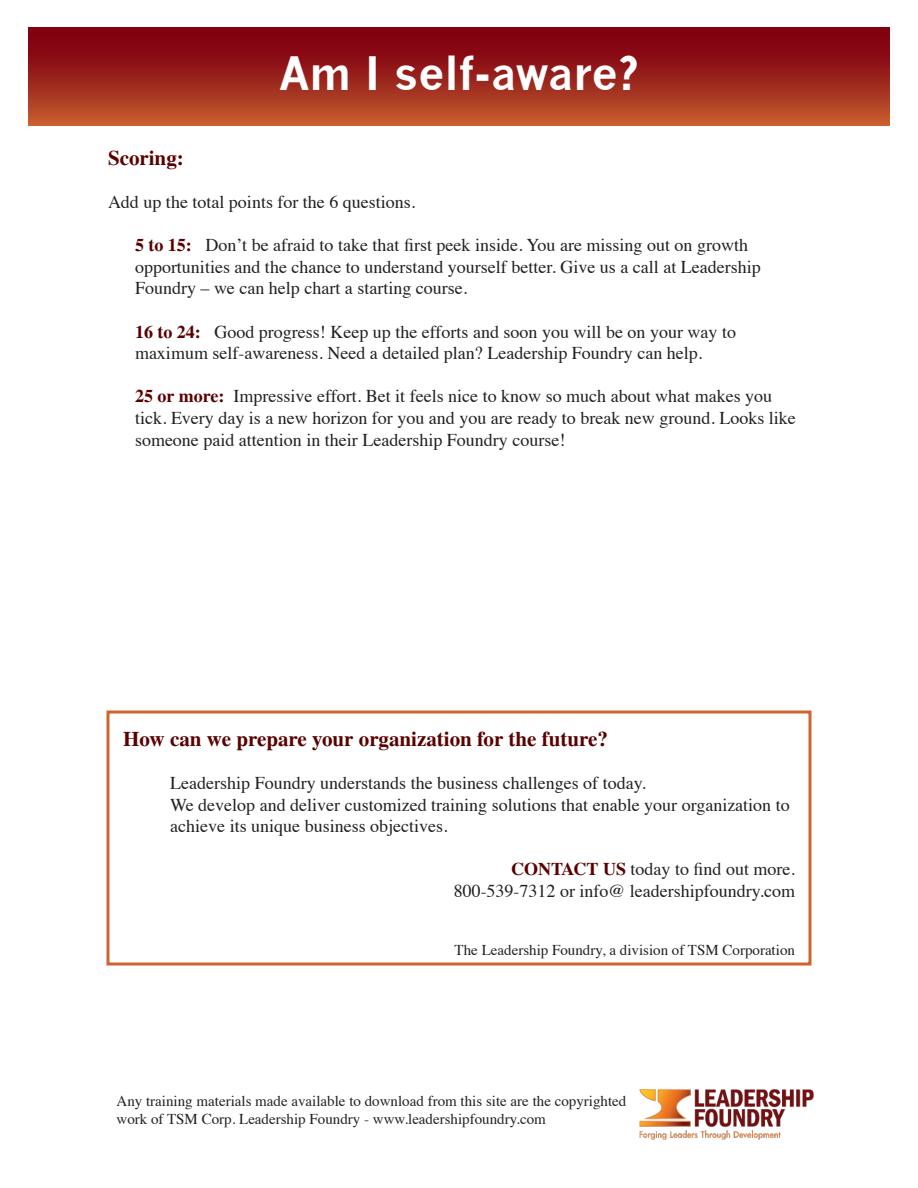
<style>
.page{position:relative;width:918px;height:1188px;background:#fff}
.page>*{position:absolute;margin:0;border:0;box-sizing:border-box;transform-origin:0 0}
.t1{font:700 45px "News Gothic";color:#fff}
.t2{font:700 21px "Times";color:#5b0000}
.t3{font:18px/21.6px "Times";color:#231f20}
.t4{font:15px/18px "Times";color:#231f20}
.s1{font-weight:700;color:#5b0000}
</style>
<div class="page">
<div style="left:28px;top:27px;width:862px;height:99px;background:linear-gradient(to bottom,#77000c,#c2592d)"></div>
<img style="left:639px;top:1089px;width:175px;height:51px">
<div style="left:106px;top:711px;width:706px;height:255px;border:3px solid #ce652f"></div>
<p class="t1" style="left:279px;top:46px;width:361px">Am I self-aware?</p>
<p class="t2" style="left:108px;top:145px;width:77px">Scoring:</p>
<p class="t3" style="left:108px;top:190px;width:309px">Add up the total points for the 6 questions.</p>
<p class="t3" style="left:135px;top:233px;width:627px"><span class="s1">5 to 15:</span> Don’t be afraid to take that first peek inside. You are missing out on growth opportunities and the chance to understand yourself better. Give us a call at Leadership<br>Foundry – we can help chart a starting course.</p>
<p class="t3" style="left:135px;top:319px;width:603px"><span class="s1">16 to 24:</span> Good progress! Keep up the efforts and soon you will be on your way to maximum self-awareness. Need a detailed plan? Leadership Foundry can help.</p>
<p class="t3" style="left:135px;top:384px;width:662px"><span class="s1">25 or more:</span> Impressive effort. Bet it feels nice to know so much about what makes you tick. Every day is a new horizon for you and you are ready to break new ground. Looks like someone paid attention in their Leadership Foundry course!</p>
<p class="t2" style="left:123px;top:726px;width:486px">How can we prepare your organization for the future?</p>
<p class="t3" style="left:170px;top:771px;width:477px">Leadership Foundry understands the business challenges of today.</p>
<p class="t3" style="left:170px;top:792px;width:621px">We develop and deliver customized training solutions that enable your organization to achieve its unique business objectives.</p>
<p class="t3" style="left:511px;top:857px;width:285px"><span class="s1">CONTACT US</span> today to find out more.</p>
<p class="t3" style="left:454px;top:879px;width:343px">800-539-7312 or info@ leadershipfoundry.com</p>
<p class="t4" style="left:455px;top:939px;width:342px">The Leadership Foundry, a division of TSM Corporation</p>
<p class="t4" style="left:117px;top:1091px;width:511px">Any training materials made available to download from this site are the copyrighted work of TSM Corp. Leadership Foundry - www.leadershipfoundry.com</p>
</div>
